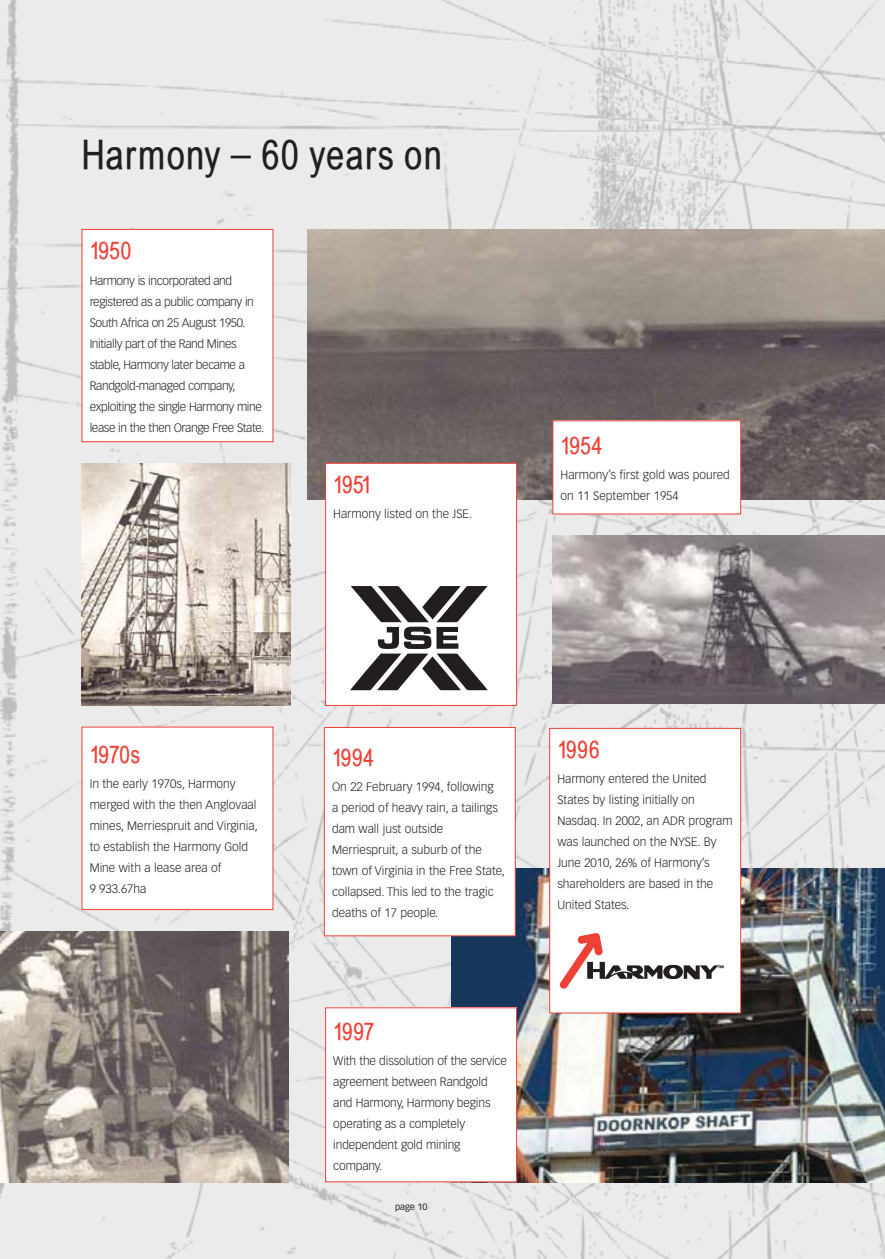
<style>
.page{position:relative;width:885px;height:1259px;background:#fff}
.page>*{position:absolute;margin:0;border:0;box-sizing:border-box;transform-origin:0 0}
.t1{font:40.5px "Babel Sans";letter-spacing:.045em;color:#231f20}
.t2{font:24px "Babel Sans";letter-spacing:.01em;color:#ef4035}
.t3{font:300 12px/21px "Vectora LH";color:#231f20}
.t4{font:300 12px/21px "Vectora LH";letter-spacing:-.03em;color:#231f20}
.t5{font:9px "Vectora LH";color:#231f20}
.s1{font-family:"Vectora LH"}
</style>
<div class="page">
<img style="left:0;top:0;width:885px;height:1258px">
<img style="left:452px;top:868px;width:433px;height:314px">
<img style="left:553px;top:535px;width:332px;height:169px">
<div style="left:82px;top:229px;width:191px;height:213px;background:#fff"></div>
<div style="left:82px;top:229px;width:191px;height:213px;border:1px solid #ef4035"></div>
<img style="left:307px;top:229px;width:578px;height:270px">
<img style="left:0;top:931px;width:288px;height:251px">
<div style="left:326px;top:463px;width:191px;height:242px;background:#fff"></div>
<div style="left:325px;top:463px;width:192px;height:242px;border:1px solid #ef4035"></div>
<svg style="left:350px;top:586px;width:138px;height:104px"></svg>
<div style="left:324px;top:727px;width:191px;height:208px;background:#fff"></div>
<div style="left:324px;top:727px;width:191px;height:209px;border:1px solid #ef4035"></div>
<div style="left:82px;top:727px;width:191px;height:182px;background:#fff"></div>
<div style="left:553px;top:421px;width:188px;height:93px;background:#fff"></div>
<div style="left:326px;top:1007px;width:191px;height:174px;background:#fff"></div>
<div style="left:325px;top:1007px;width:192px;height:175px;border:1px solid #ef4035"></div>
<img style="left:82px;top:463px;width:208px;height:242px">
<div style="left:550px;top:728px;width:191px;height:285px;background:#fff"></div>
<div style="left:550px;top:728px;width:191px;height:285px;border:1px solid #ef4035"></div>
<svg style="left:559px;top:933px;width:165px;height:56px"></svg>
<h1 class="t1" style="left:82px;top:139px;width:361px">Harmony <span class="s1">–</span> 60 years on</h1>
<h2 class="t2" style="left:90px;top:242px;width:43px">1950</h2>
<p class="t4" style="left:90px;top:270px;width:176px">Harmony is incorporated and registered as a public company in<br>South Africa on 25 August 1950.<br>Initially part of the Rand Mines stable, Harmony later became a<br>Randgold-managed company, exploiting the single Harmony mine lease in the then Orange Free State.</p>
<h2 class="t2" style="left:333px;top:476px;width:40px">1951</h2>
<p class="t3" style="left:333px;top:504px;width:140px">Harmony listed on the JSE.</p>
<h2 class="t2" style="left:561px;top:437px;width:43px">1954</h2>
<p class="t3" style="left:561px;top:465px;width:171px">Harmony’s first gold was poured on 11 September 1954</p>
<h2 class="t2" style="left:90px;top:745px;width:52px">1970s</h2>
<p class="t3" style="left:90px;top:774px;width:170px">In the early 1970s, Harmony merged with the then Anglovaal mines, Merriespruit and Virginia, to establish the Harmony Gold<br>Mine with a lease area of<br>9 933.67ha</p>
<h2 class="t2" style="left:332px;top:748px;width:44px">1994</h2>
<p class="t3" style="left:332px;top:777px;width:174px">On 22 February 1994, following<br>a period of heavy rain, a tailings dam wall just outside<br>Merriespruit, a suburb of the town of Virginia in the Free State, collapsed. This led to the tragic deaths of 17 people.</p>
<h2 class="t2" style="left:333px;top:1022px;width:43px">1997</h2>
<p class="t3" style="left:333px;top:1050px;width:175px">With the dissolution of the service agreement between Randgold and Harmony, Harmony begins operating as a completely independent gold mining company.</p>
<p class="t5" style="left:395px;top:1203px;width:34px">page 10</p>
<h2 class="t2" style="left:557px;top:740px;width:44px">1996</h2>
<p class="t3" style="left:557px;top:769px;width:177px">Harmony entered the United<br>States by listing initially on<br>Nasdaq. In 2002, an ADR program was launched on the NYSE. By<br>June 2010, 26% of Harmony’s shareholders are based in the<br>United States.</p>
</div>
